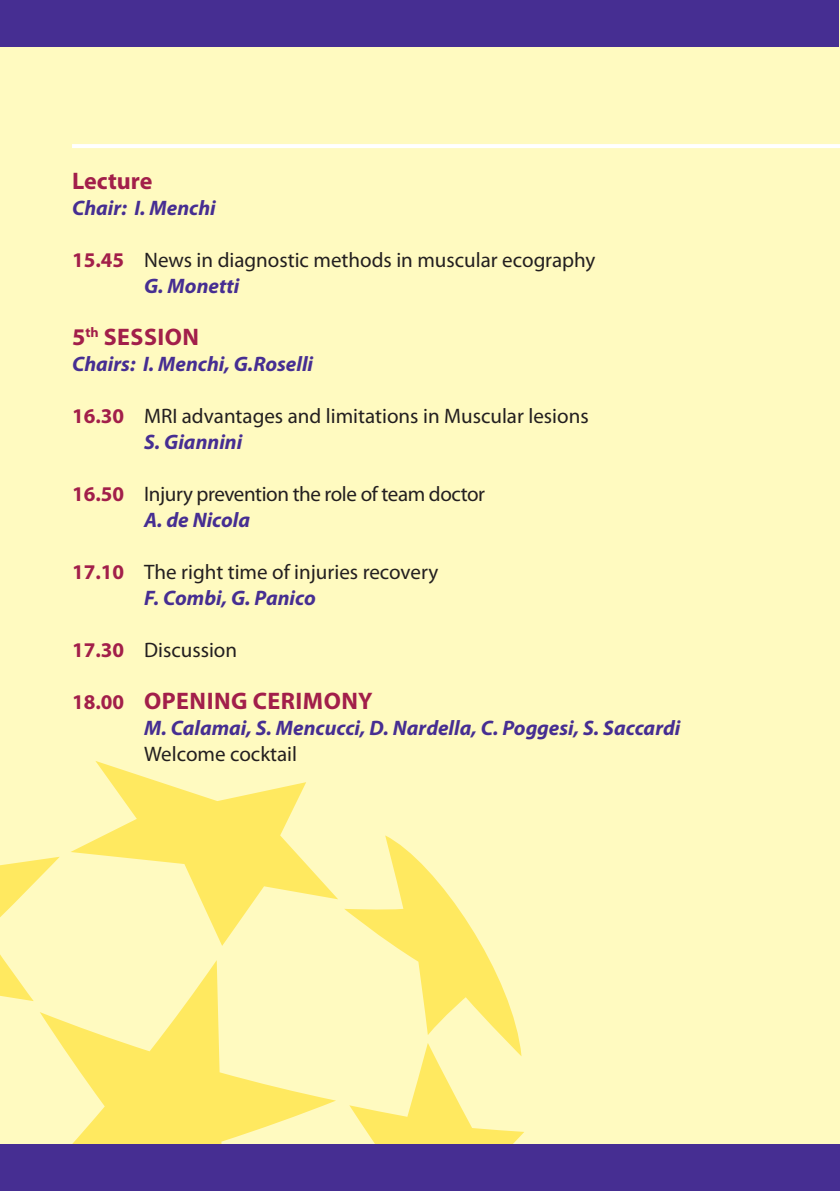
<style>
.page{position:relative;width:840px;height:1191px;background:#fff}
.page>*{position:absolute;margin:0;border:0;box-sizing:border-box;transform-origin:0 0}
.t1{font:700 24px "Myriad Pro";letter-spacing:.02em;color:#a21f4a}
.t2{font:700 24px "Myriad Pro";color:#a21f4a}
.t3{font:21px "Myriad Pro";color:#231f20}
.t4{font:italic 700 21px "Myriad Pro";color:#462e92}
.t5{font:21px "Myriad Pro";letter-spacing:-.02em;color:#231f20}
.s1{font-weight:700;color:#a21f4a}
.s2{font-size:21px}
</style>
<div class="page">
<div style="left:0;top:0;width:839px;height:1191px;background:#fffac0"></div>
<svg style="left:0;top:761px;width:524px;height:383px"></svg>
<div style="left:0;top:0;width:838px;height:46px;background:#462e92"></div>
<div style="left:0;top:1144px;width:839px;height:47px;background:#462e92"></div>
<hr style="left:72px;top:144px;width:767px;height:4px;background:#fff">
<p class="t2" style="left:72px;top:165px;width:82px">Lecture</p>
<p class="t4" style="left:72px;top:194px;width:145px">Chair: I. Menchi</p>
<p class="t3" style="left:72px;top:247px;width:524px"><span class="s1">15.45</span> News in diagnostic methods in muscular ecography</p>
<p class="t4" style="left:144px;top:272px;width:96px">G. Monetti</p>
<p class="t1" style="left:72px;top:321px;width:128px">5<sup>th</sup> SESSION</p>
<p class="t4" style="left:72px;top:350px;width:242px">Chairs: I. Menchi, G.Roselli</p>
<p class="t3" style="left:72px;top:403px;width:518px"><span class="s1">16.30</span> MRI advantages and limitations in Muscular lesions</p>
<p class="t4" style="left:144px;top:428px;width:100px">S. Giannini</p>
<p class="t5" style="left:72px;top:481px;width:414px"><span class="s1">16.50</span> Injury prevention the role of team doctor</p>
<p class="t4" style="left:144px;top:506px;width:107px">A. de Nicola</p>
<p class="t3" style="left:72px;top:559px;width:367px"><span class="s1">17.10</span> The right time of injuries recovery</p>
<p class="t4" style="left:144px;top:584px;width:173px">F. Combi, G. Panico</p>
<p class="t3" style="left:72px;top:637px;width:166px"><span class="s1">17.30</span> Discussion</p>
<p class="t1" style="left:72px;top:685px;width:302px"><span class="s2">18.00</span> OPENING CERIMONY</p>
<p class="t4" style="left:144px;top:714px;width:537px">M. Calamai, S. Mencucci, D. Nardella, C. Poggesi, S. Saccardi</p>
<p class="t3" style="left:144px;top:741px;width:154px">Welcome cocktail</p>
</div>
